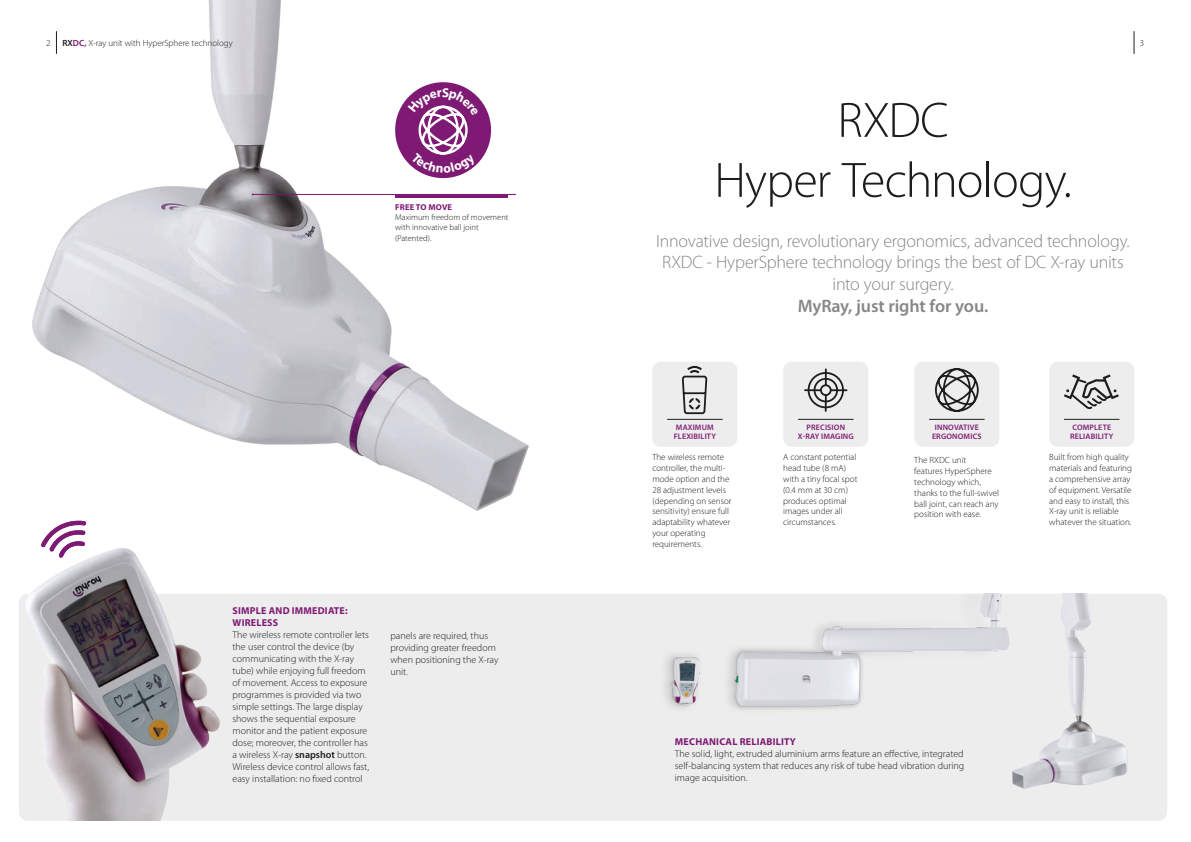
<style>
.page{position:relative;width:1191px;height:842px;background:#fff}
.page>*{position:absolute;margin:0;border:0;box-sizing:border-box;transform-origin:0 0}
.t1{font:300 50px/60px "Myriad Pro";letter-spacing:-.02em;color:#1d1d1b;text-align:center}
.t2{font:300 18px/21.6px "Myriad Pro";letter-spacing:-.01em;color:#878787;text-align:center}
.t3{font:600 18px "Myriad Pro";letter-spacing:-.01em;color:#878787}
.t4{font:300 10px/12px "Myriad Pro";color:#1d1d1b}
.t5{font:700 10px/12px "Myriad Pro";letter-spacing:.02em;color:#7e1974}
.t6{font:300 9px/10.8px "Myriad Pro";color:#1d1d1b}
.t7{font:300 8.5px/10.2px "Myriad Pro";color:#1d1d1b}
.t8{font:700 8.5px "Myriad Pro";letter-spacing:.02em;color:#7e1974}
.t9{font:600 8px/9px "Myriad Pro";letter-spacing:.02em;color:#7e1974;text-align:center}
.s1{font-weight:600}
.s2{font-weight:600;color:#7e1974}
</style>
<div class="page">
<img style="left:32px;top:0;width:497px;height:511px">
<div style="left:19px;top:594px;width:1148px;height:227px;background:#ededed;border-radius:9px"></div>
<img style="left:19px;top:522px;width:201px;height:299px">
<img style="left:664px;top:594px;width:464px;height:195px">
<svg style="left:41px;top:520px;width:45px;height:38px"></svg>
<div style="left:652px;top:362px;width:85px;height:85px;background:#ededed;border-radius:9px"></div>
<hr style="left:667px;top:419px;width:55px;height:1px;background:#1d1d1b">
<svg style="left:682px;top:366px;width:25px;height:49px"></svg>
<div style="left:783px;top:362px;width:85px;height:85px;background:#ededed;border-radius:9px"></div>
<hr style="left:798px;top:419px;width:55px;height:1px;background:#1d1d1b">
<svg style="left:805px;top:369px;width:41px;height:42px"></svg>
<div style="left:914px;top:362px;width:85px;height:85px;background:#ededed;border-radius:9px"></div>
<hr style="left:929px;top:419px;width:55px;height:1px;background:#1d1d1b">
<svg style="left:935px;top:368px;width:44px;height:44px"></svg>
<div style="left:1049px;top:362px;width:85px;height:85px;background:#ededed;border-radius:9px"></div>
<hr style="left:1064px;top:419px;width:55px;height:1px;background:#1d1d1b">
<svg style="left:1064px;top:374px;width:54px;height:36px"></svg>
<hr style="left:253px;top:194px;width:263px;height:1px;background:#7e1974">
<hr style="left:395px;top:195px;width:112px;height:3px;background:#7e1974">
<svg style="left:56px;top:31px;width:1px;height:23px"></svg>
<svg style="left:1133px;top:31px;width:1px;height:23px"></svg>
<svg style="left:408px;top:88px;width:70px;height:85px"></svg>
<p class="t6" style="left:62px;top:37px;width:172px"><span class="s1">RX</span><span class="s2">DC,</span> X-ray unit with HyperSphere technology</p>
<p class="t6" style="left:46px;top:37px;width:6px">2</p>
<p class="t6" style="left:1140px;top:37px;width:6px">3</p>
<p class="t8" style="left:395px;top:201px;width:58px">FREE TO MOVE</p>
<p class="t7" style="left:395px;top:212px;width:115px">Maximum freedom of movement with innovative ball joint (Patented).</p>
<p class="t5" style="left:233px;top:604px;width:116px">SIMPLE AND IMMEDIATE:<br>WIRELESS</p>
<p class="t4" style="left:232px;top:629px;width:138px">The wireless remote controller lets the user control the device (by communicating with the X-ray tube) while enjoying full freedom of movement. Access to exposure programmes is provided via two simple settings. The large display shows the sequential exposure monitor and the patient exposure dose; moreover, the controller has a wireless X-ray <span class="s1">snapshot</span> button.<br>Wireless device control allows fast, easy installation: no fixed control</p>
<p class="t4" style="left:390px;top:629px;width:110px">panels are required, thus providing greater freedom when positioning the X-ray unit.</p>
<h1 class="t1" style="left:714px;top:90px;width:359px">RXDC<br>Hyper Technology.</h1>
<h2 class="t2" style="left:656px;top:230px;width:475px">Innovative design, revolutionary ergonomics, advanced technology.<br>RXDC - HyperSphere technology brings the best of DC X-ray units into your surgery.</h2>
<h2 class="t3" style="left:797px;top:294px;width:192px">MyRay, just right for you.</h2>
<p class="t9" style="left:673px;top:422px;width:44px;text-align:left">MAXIMUM<br>FLEXIBILITY</p>
<p class="t9" style="left:797px;top:422px;width:58px">PRECISION<br>X-RAY IMAGING</p>
<p class="t9" style="left:932px;top:422px;width:51px">INNOVATIVE<br>ERGONOMICS</p>
<p class="t9" style="left:1070px;top:422px;width:45px;text-align:left">COMPLETE<br>RELIABILITY</p>
<p class="t6" style="left:652px;top:452px;width:81px">The wireless remote controller, the multi&shy;mode option and the<br>28 adjustment levels (depending on sensor sensitivity) ensure full adaptability whatever your operating requirements.</p>
<p class="t6" style="left:783px;top:452px;width:76px">A constant potential head tube (8 mA) with a tiny focal spot (0.4 mm at 30 cm) produces optimal images under all circumstances.</p>
<p class="t6" style="left:914px;top:455px;width:86px">The RXDC unit<br>features HyperSphere technology which, thanks to the full-swivel ball joint, can reach any position with ease.</p>
<p class="t6" style="left:1049px;top:452px;width:84px">Built from high quality materials and featuring a comprehensive array of equipment. Versatile and easy to install, this<br>X-ray unit is reliable whatever the situation.</p>
<p class="t5" style="left:675px;top:736px;width:122px">MECHANICAL RELIABILITY</p>
<p class="t4" style="left:675px;top:748px;width:291px;text-align:justify">The solid, light, extruded aluminium arms feature an effective, integrated self-balancing system that reduces any risk of tube head vibration during image acquisition.</p>
</div>
